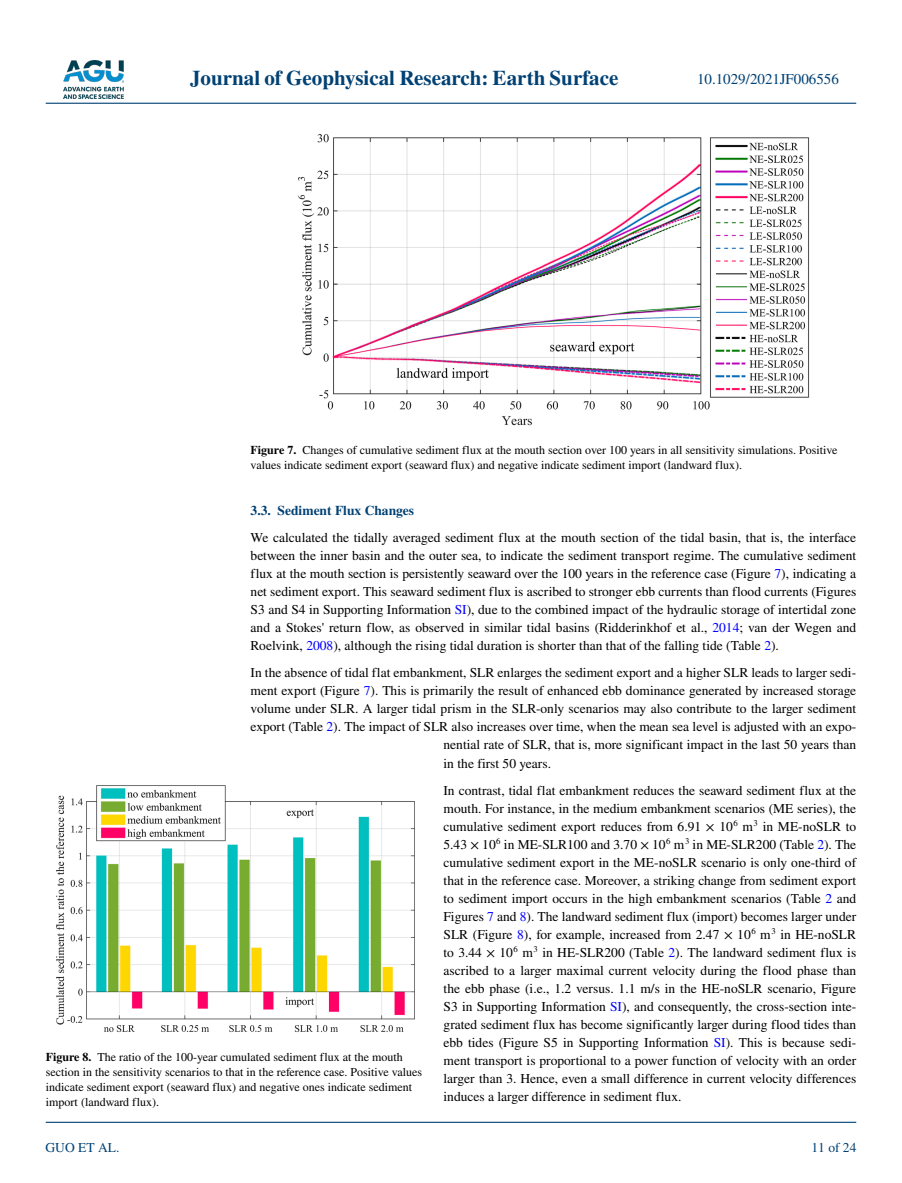
<style>
.page{position:relative;width:902px;height:1183px;background:#fff}
.page>*{position:absolute;margin:0;border:0;box-sizing:border-box;transform-origin:0 0}
.t1{font:700 21px "STIX";color:#004174}
.t2{font:15px "STIX";color:#004174}
.t3{font:13.5px/18px "STIX";color:#000;text-align:justify}
.t4{font:700 13.5px "STIX";color:#004174}
.t5{font:13.5px "STIX";color:#004174}
.t6{font:12px/15px "STIX";color:#000}
.s1{font-weight:700}
.s2{color:#00f}
</style>
<div class="page">
<img style="left:63px;top:60px;width:60px;height:39px">
<hr style="left:46px;top:103px;width:810px;height:1px;background:#004174">
<hr style="left:46px;top:1121px;width:810px;height:1px;background:#004174">
<img style="left:298px;top:134px;width:511px;height:291px">
<img style="left:56px;top:785px;width:359px;height:247px">
<h1 class="t1" style="left:190px;top:66px;width:430px">Journal of Geophysical Research: Earth Surface</h1>
<p class="t2" style="left:697px;top:69px;width:143px">10.1029/2021JF006556</p>
<p class="t6" style="left:250px;top:443px;width:588px"><span class="s1">Figure 7.</span> Changes of cumulative sediment flux at the mouth section over 100 years in all sensitivity simulations. Positive values indicate sediment export (seaward flux) and negative indicate sediment import (landward flux).</p>
<p class="t4" style="left:250px;top:502px;width:165px">3.3. Sediment Flux Changes</p>
<p class="t3" style="left:250px;top:529px;width:607px">We calculated the tidally averaged sediment flux at the mouth section of the tidal basin, that is, the interface between the inner basin and the outer sea, to indicate the sediment transport regime. The cumulative sediment flux at the mouth section is persistently seaward over the 100 years in the reference case (Figure <span class="s2">7</span>), indicating a net sediment export. This seaward sediment flux is ascribed to stronger ebb currents than flood currents (Figures S3 and S4 in Supporting Information <span class="s2">SI</span>), due to the combined impact of the hydraulic storage of intertidal zone and a Stokes' return flow, as observed in similar tidal basins (Ridderinkhof et al., <span class="s2">2014</span>; van der Wegen and Roelvink, <span class="s2">2008</span>), although the rising tidal duration is shorter than that of the falling tide (Table <span class="s2">2</span>).</p>
<p class="t3" style="left:250px;top:664px;width:607px">In the absence of tidal flat embankment, SLR enlarges the sediment export and a higher SLR leads to larger sedi-</p>
<p class="t3" style="left:250px;top:682px;width:607px">ment export (Figure <span class="s2">7</span>). This is primarily the result of enhanced ebb dominance generated by increased storage</p>
<p class="t3" style="left:250px;top:700px;width:607px">volume under SLR. A larger tidal prism in the SLR-only scenarios may also contribute to the larger sediment</p>
<p class="t3" style="left:250px;top:718px;width:607px">export (Table <span class="s2">2</span>). The impact of SLR also increases over time, when the mean sea level is adjusted with an expo-</p>
<p class="t3" style="left:443px;top:736px;width:414px">nential rate of SLR, that is, more significant impact in the last 50 years than</p>
<p class="t3" style="left:443px;top:754px;width:109px">in the first 50 years.</p>
<p class="t3" style="left:443px;top:781px;width:414px">In contrast, tidal flat embankment reduces the seaward sediment flux at the mouth. For instance, in the medium embankment scenarios (ME series), the cumulative sediment export reduces from 6.91 × 10<sup>6</sup> m<sup>3</sup> in ME-noSLR to 5.43 × 10<sup>6</sup> in ME-SLR100 and 3.70 × 10<sup>6</sup> m<sup>3</sup> in ME-SLR200 (Table <span class="s2">2</span>). The cumulative sediment export in the ME-noSLR scenario is only one-third of that in the reference case. Moreover, a striking change from sediment export to sediment import occurs in the high embankment scenarios (Table <span class="s2">2</span> and Figures <span class="s2">7</span> and <span class="s2">8</span>). The landward sediment flux (import) becomes larger under SLR (Figure <span class="s2">8</span>), for example, increased from 2.47 × 10<sup>6</sup> m<sup>3</sup> in HE-noSLR to 3.44 × 10<sup>6</sup> m<sup>3</sup> in HE-SLR200 (Table <span class="s2">2</span>). The landward sediment flux is ascribed to a larger maximal current velocity during the flood phase than the ebb phase (i.e., 1.2 versus. 1.1 m/s in the HE-noSLR scenario, Figure S3 in Supporting Information <span class="s2">SI</span>), and consequently, the cross-section inte&shy;grated sediment flux has become significantly larger during flood tides than ebb tides (Figure S5 in Supporting Information <span class="s2">SI</span>). This is because sedi&shy;ment transport is proportional to a power function of velocity with an order larger than 3. Hence, even a small difference in current velocity differences induces a larger difference in sediment flux.</p>
<p class="t6" style="left:46px;top:1050px;width:378px"><span class="s1">Figure 8.</span> The ratio of the 100-year cumulated sediment flux at the mouth section in the sensitivity scenarios to that in the reference case. Positive values indicate sediment export (seaward flux) and negative ones indicate sediment import (landward flux).</p>
<p class="t5" style="left:45px;top:1138px;width:75px">GUO ET AL.</p>
<p class="t5" style="left:811px;top:1138px;width:46px">11 of 24</p>
</div>
